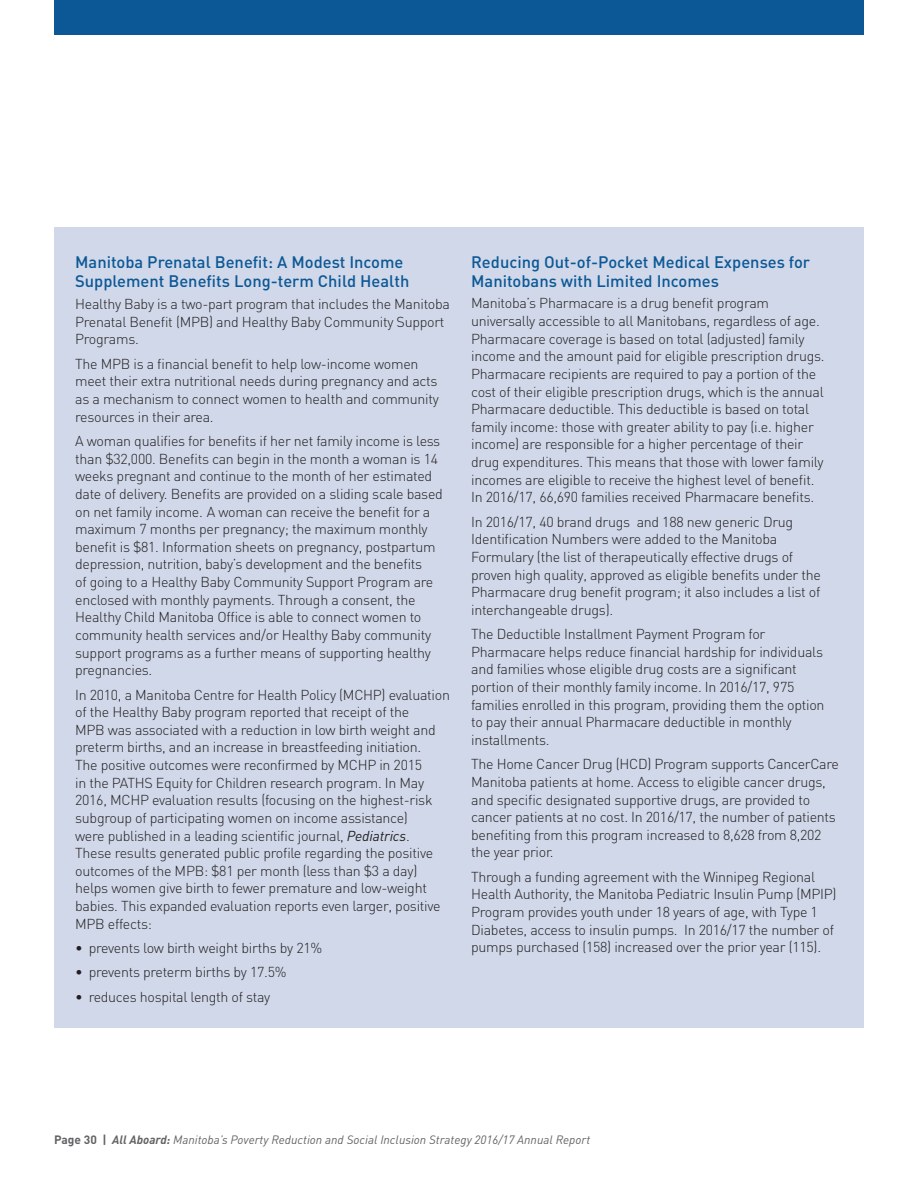
<style>
.page{position:relative;width:918px;height:1188px;background:#fff}
.page>*{position:absolute;margin:0;border:0;box-sizing:border-box;transform-origin:0 0}
.programsBlue{font:500 16.5px/19.5px "DIN";color:#0c5896}
.Body{font:300 14.25px/17.7px "DIN";letter-spacing:-.02em;color:#231f20}
.t1{font:italic 12px "DIN";color:#636366}
.s1{font-weight:400;font-style:italic}
.s2{font-weight:700;font-style:normal}
.s3{font-weight:700}
</style>
<div class="page">
<div style="left:54px;top:0;width:810px;height:35px;background:#0c5896"></div>
<div style="left:54px;top:227px;width:810px;height:801px;background:#d0d8e9"></div>
<h2 class="programsBlue" style="left:75px;top:251px;width:336px">Manitoba Prenatal Benefit: A Modest Income<br>Supplement Benefits Long‑term Child Health</h2>
<p class="Body" style="left:75px;top:295px;width:376px">Healthy Baby is a two‑part program that includes the Manitoba<br>Prenatal Benefit (MPB) and Healthy Baby Community Support<br>Programs.</p>
<p class="Body" style="left:75px;top:355px;width:365px">The MPB is a financial benefit to help low‑income women meet their extra nutritional needs during pregnancy and acts as a mechanism to connect women to health and community resources in their area.</p>
<p class="Body" style="left:75px;top:432px;width:369px">A woman qualifies for benefits if her net family income is less than $32,000. Benefits can begin in the month a woman is 14 weeks pregnant and continue to the month of her estimated date of delivery. Benefits are provided on a sliding scale based on net family income. A woman can receive the benefit for a maximum 7 months per pregnancy; the maximum monthly benefit is $81. Information sheets on pregnancy, postpartum depression, nutrition, baby’s development and the benefits<br>of going to a Healthy Baby Community Support Program are enclosed with monthly payments. Through a consent, the Healthy Child Manitoba Office is able to connect women to community health services and/or Healthy Baby community support programs as a further means of supporting healthy pregnancies.</p>
<p class="Body" style="left:75px;top:685px;width:376px">In 2010, a Manitoba Centre for Health Policy (MCHP) evaluation of the Healthy Baby program reported that receipt of the<br>MPB was associated with a reduction in low birth weight and preterm births, and an increase in breastfeeding initiation.<br>The positive outcomes were reconfirmed by MCHP in 2015<br>in the PATHS Equity for Children research program. In May 2016, MCHP evaluation results (focusing on the highest‑risk subgroup of participating women on income assistance)<br>were published in a leading scientific journal, <span class="s1">Pediatrics</span>.<br>These results generated public profile regarding the positive outcomes of the MPB: $81 per month (less than $3 a day) helps women give birth to fewer premature and low‑weight babies. This expanded evaluation reports even larger, positive MPB effects:</p>
<p class="Body" style="left:75px;top:939px;width:249px">• prevents low birth weight births by 21%</p>
<p class="Body" style="left:75px;top:963px;width:213px">• prevents preterm births by 17.5%</p>
<p class="Body" style="left:75px;top:988px;width:197px">• reduces hospital length of stay</p>
<h2 class="programsBlue" style="left:471px;top:251px;width:341px">Reducing Out‑of‑Pocket Medical Expenses for<br>Manitobans with Limited Incomes</h2>
<p class="Body" style="left:471px;top:294px;width:355px">Manitoba’s Pharmacare is a drug benefit program universally accessible to all Manitobans, regardless of age.<br>Pharmacare coverage is based on total (adjusted) family income and the amount paid for eligible prescription drugs.<br>Pharmacare recipients are required to pay a portion of the cost of their eligible prescription drugs, which is the annual Pharmacare deductible. This deductible is based on total family income: those with greater ability to pay (i.e. higher income) are responsible for a higher percentage of their drug expenditures. This means that those with lower family incomes are eligible to receive the highest level of benefit.<br>In 2016/17, 66,690 families received Pharmacare benefits.</p>
<p class="Body" style="left:471px;top:513px;width:351px">In 2016/17, 40 brand drugs and 188 new generic Drug Identification Numbers were added to the Manitoba Formulary (the list of therapeutically effective drugs of proven high quality, approved as eligible benefits under the Pharmacare drug benefit program; it also includes a list of interchangeable drugs).</p>
<p class="Body" style="left:471px;top:625px;width:355px">The Deductible Installment Payment Program for Pharmacare helps reduce financial hardship for individuals and families whose eligible drug costs are a significant portion of their monthly family income. In 2016/17, 975 families enrolled in this program, providing them the option to pay their annual Pharmacare deductible in monthly installments.</p>
<p class="Body" style="left:471px;top:755px;width:369px">The Home Cancer Drug (HCD) Program supports CancerCare Manitoba patients at home. Access to eligible cancer drugs, and specific designated supportive drugs, are provided to cancer patients at no cost. In 2016/17, the number of patients benefiting from this program increased to 8,628 from 8,202 the year prior.</p>
<p class="Body" style="left:471px;top:868px;width:367px">Through a funding agreement with the Winnipeg Regional Health Authority, the Manitoba Pediatric Insulin Pump (MPIP)<br>Program provides youth under 18 years of age, with Type 1<br>Diabetes, access to insulin pumps. In 2016/17 the number of pumps purchased (158) increased over the prior year (115).</p>
<p class="t1" style="left:54px;top:1132px;width:538px"><span class="s2">Page 30 |</span> <span class="s3">All Aboard:</span> Manitoba’s Poverty Reduction and Social Inclusion Strategy 2016/17 Annual Report</p>
</div>
